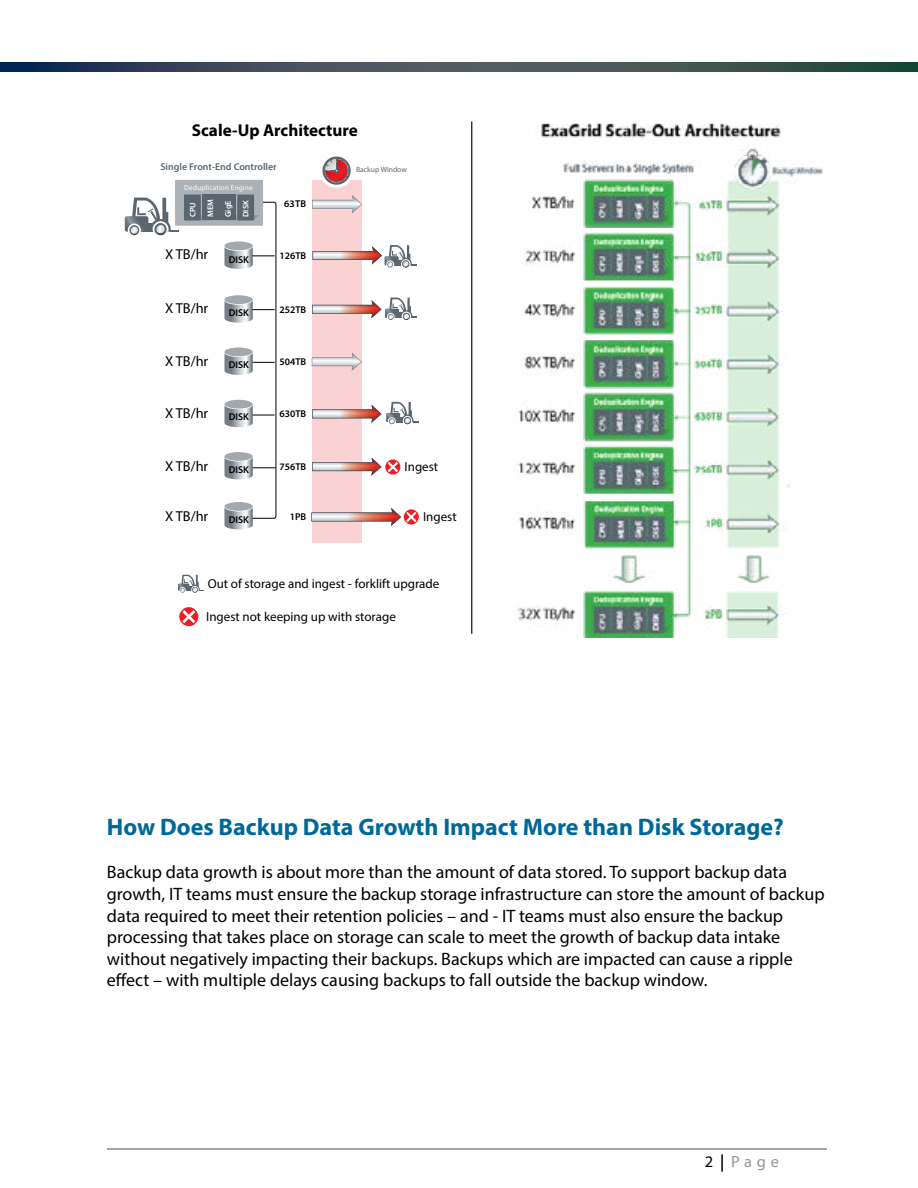
<style>
.page{position:relative;width:918px;height:1188px;background:#fff}
.page>*{position:absolute;margin:0;border:0;box-sizing:border-box;transform-origin:0 0}
.t1{font:700 24px "Myriad Pro";color:#006898}
.t2{font:18px/21.6px "Myriad Pro";color:#000}
.t3{font:700 17.1px "Myriad Pro";color:#000}
.t4{font:16.2px "Myriad Pro";color:#939598}
.t5{font:300 14.4px "Myriad Pro";color:#000}
.t6{font:13.05px "Myriad Pro";color:#000}
.t7{font:600 9.9px "Myriad Pro";color:#000}
.t8{font:600 9.9px "Myriad Pro";color:#596670}
.t9{font:600 8.1px/17.7px "Myriad Pro";letter-spacing:.025em;color:#fff}
.t10{font:300 7.65px "Myriad Pro";color:#596670}
.t11{font:7.2px "Myriad Pro";letter-spacing:.025em;color:#fff}
.s1{color:#000}
</style>
<div class="page">
<hr style="left:107px;top:1149px;width:720px;height:1px;background:#4d4d4f">
<svg style="left:721px;top:1154px;width:2px;height:18px"></svg>
<svg style="left:0;top:62px;width:918px;height:10px;background:#3a4c54"></svg>
<div style="left:312px;top:180px;width:50px;height:362px;background:#fbd2d4"></div>
<svg style="left:312px;top:195px;width:50px;height:18px"></svg>
<div style="left:175px;top:180px;width:88px;height:46px;background:#acb1b5"></div>
<svg style="left:125px;top:198px;width:53px;height:37px"></svg>
<div style="left:131px;top:227px;width:7px;height:7px;border:1px solid #fff;border-radius:50%"></div>
<div style="left:319px;top:154px;width:35px;height:34px;background:#fff;border-radius:50%"></div>
<svg style="left:323px;top:157px;width:28px;height:28px"></svg>
<svg style="left:312px;top:353px;width:50px;height:18px"></svg>
<svg style="left:312px;top:298px;width:105px;height:22px"></svg>
<svg style="left:312px;top:458px;width:69px;height:18px"></svg>
<svg style="left:184px;top:195px;width:93px;height:334px"></svg>
<svg style="left:312px;top:402px;width:106px;height:23px"></svg>
<svg style="left:178px;top:575px;width:26px;height:18px"></svg>
<svg style="left:385px;top:459px;width:15px;height:16px"></svg>
<svg style="left:388px;top:462px;width:10px;height:10px"></svg>
<svg style="left:404px;top:509px;width:15px;height:16px"></svg>
<svg style="left:179px;top:607px;width:19px;height:19px"></svg>
<svg style="left:182px;top:610px;width:13px;height:13px"></svg>
<svg style="left:311px;top:508px;width:106px;height:18px"></svg>
<hr style="left:471px;top:121px;width:1px;height:513px;background:#000">
<svg style="left:313px;top:245px;width:103px;height:23px"></svg>
<img style="left:517px;top:122px;width:306px;height:515px">
<p class="t3" style="left:192px;top:119px;width:168px">Scale-Up Architecture</p>
<p class="t8" style="left:160px;top:161px;width:118px">Single Front-End Controller</p>
<p class="t10" style="left:356px;top:165px;width:52px">Backup Window</p>
<p class="t11" style="left:184px;top:184px;width:70px">Deduplication Engine</p>
<p class="t9" style="left:184px;top:217px;width:19px;rotate:-90deg">CPU<br>MEM<br>GigE<br>DISK</p>
<p class="t7" style="left:284px;top:198px;width:24px">63TB</p>
<p class="t5" style="left:165px;top:246px;width:45px">X TB/hr</p>
<p class="t7" style="left:279px;top:249px;width:28px">126TB</p>
<p class="t7" style="left:229px;top:253px;width:22px">DISK</p>
<p class="t5" style="left:165px;top:300px;width:45px">X TB/hr</p>
<p class="t7" style="left:279px;top:303px;width:28px">252TB</p>
<p class="t7" style="left:229px;top:307px;width:22px">DISK</p>
<p class="t5" style="left:165px;top:352px;width:45px">X TB/hr</p>
<p class="t7" style="left:229px;top:359px;width:22px">DISK</p>
<p class="t7" style="left:279px;top:355px;width:28px">504TB</p>
<p class="t5" style="left:165px;top:404px;width:45px">X TB/hr</p>
<p class="t7" style="left:229px;top:411px;width:22px">DISK</p>
<p class="t7" style="left:279px;top:408px;width:28px">630TB</p>
<p class="t5" style="left:165px;top:457px;width:45px">X TB/hr</p>
<p class="t7" style="left:229px;top:463px;width:22px">DISK</p>
<p class="t7" style="left:279px;top:460px;width:28px">756TB</p>
<p class="t6" style="left:405px;top:459px;width:35px">Ingest</p>
<p class="t5" style="left:165px;top:507px;width:45px">X TB/hr</p>
<p class="t7" style="left:229px;top:513px;width:22px">DISK</p>
<p class="t7" style="left:290px;top:510px;width:18px">1PB</p>
<p class="t6" style="left:423px;top:509px;width:35px">Ingest</p>
<p class="t6" style="left:208px;top:575px;width:233px">Out of storage and ingest - forklift upgrade</p>
<p class="t6" style="left:206px;top:608px;width:191px">Ingest not keeping up with storage</p>
<h1 class="t1" style="left:107px;top:811px;width:678px">How Does Backup Data Growth Impact More than Disk Storage?</h1>
<p class="t2" style="left:107px;top:861px;width:719px">Backup data growth is about more than the amount of data stored. To support backup data growth, IT teams must ensure the backup storage infrastructure can store the amount of backup data required to meet their retention policies – and - IT teams must also ensure the backup processing that takes place on storage can scale to meet the growth of backup data intake without negatively impacting their backups. Backups which are impacted can cause a ripple effect – with multiple delays causing backups to fall outside the backup window.</p>
<p class="t4" style="left:705px;top:1151px;width:76px"><span class="s1">2</span> Page</p>
</div>
